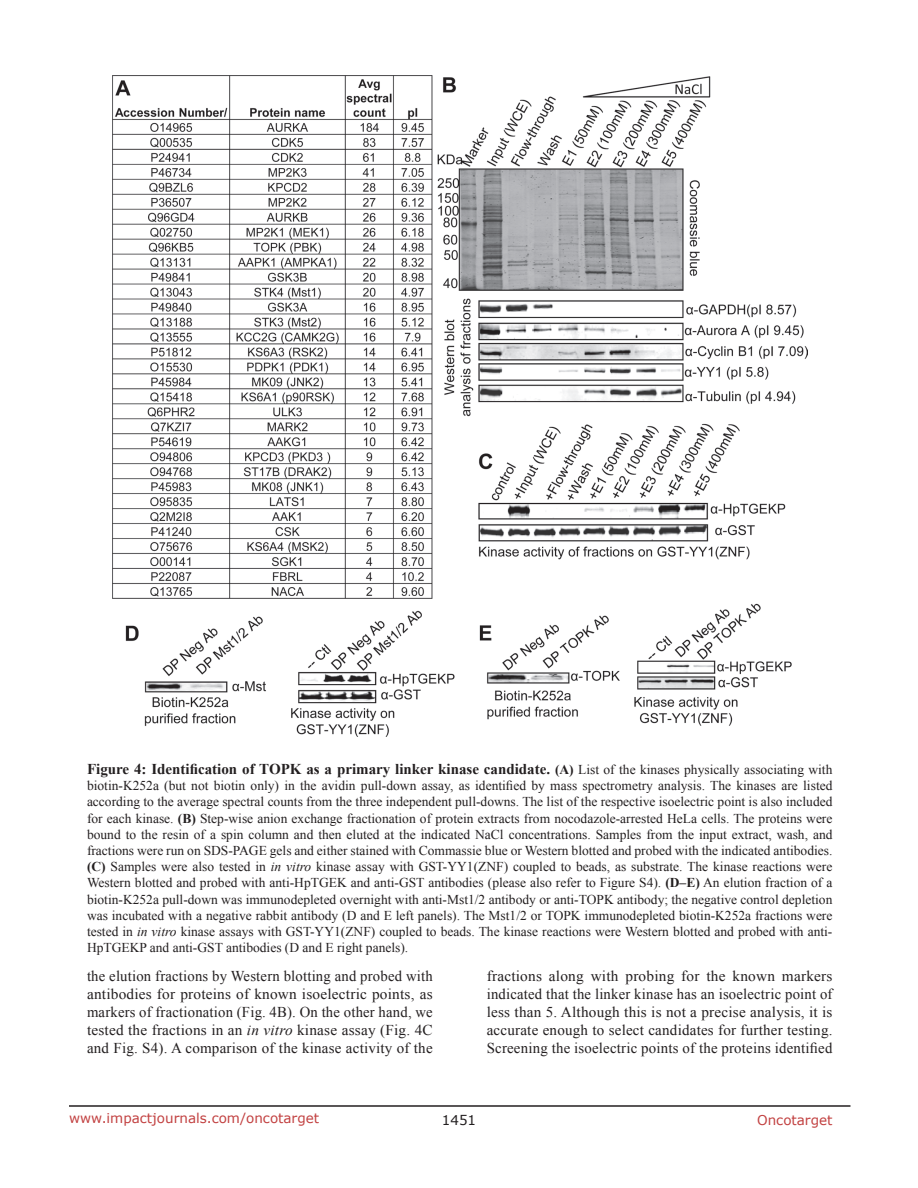
<style>
.page{position:relative;width:918px;height:1188px;background:#fff}
.page>*{position:absolute;margin:0;border:0;box-sizing:border-box;transform-origin:0 0}
.BodyText{font:15px/18px "Times New Roman";letter-spacing:.015em;color:#231f20;text-align:justify}
.FigureText{font:700 15px "Times New Roman";color:#231f20}
.FigureText-2{font:13.5px/16.2px "Times New Roman";color:#231f20;text-align:justify}
.t1{font:13.5px "Verdana";color:#c24141}
.t2{font:13.5px "Verdana";color:#231f20}
.s1{font-size:13.5px}
.s2{font-weight:400;font-size:13.5px}
.s3{font-weight:700}
.s4{font-style:italic}
</style>
<div class="page">
<hr style="left:69px;top:1105px;width:781px;height:2px;background:#231f20">
<img style="left:112px;top:76px;width:695px;height:661px">
<p class="FigureText" style="left:87px;top:759px;width:747px">Figure 4: Identification of TOPK as a primary linker kinase candidate. <span class="s1">(A)</span> <span class="s2">List of the kinases physically associating with</span></p>
<p class="FigureText-2" style="left:87px;top:777px;width:747px">biotin-K252a (but not biotin only) in the avidin pull-down assay, as identified by mass spectrometry analysis. The kinases are listed according to the average spectral counts from the three independent pull-downs. The list of the respective isoelectric point is also included for each kinase. <span class="s3">(B)</span> Step-wise anion exchange fractionation of protein extracts from nocodazole-arrested HeLa cells. The proteins were bound to the resin of a spin column and then eluted at the indicated NaCl concentrations. Samples from the input extract, wash, and fractions were run on SDS-PAGE gels and either stained with Commassie blue or Western blotted and probed with the indicated antibodies. <span class="s3">(C)</span> Samples were also tested in <span class="s4">in vitro</span> kinase assay with GST-YY1(ZNF) coupled to beads, as substrate. The kinase reactions were Western blotted and probed with anti-HpTGEK and anti-GST antibodies (please also refer to Figure S4). <span class="s3">(D–E)</span> An elution fraction of a biotin-K252a pull-down was immunodepleted overnight with anti-Mst1/2 antibody or anti-TOPK antibody; the negative control depletion was incubated with a negative rabbit antibody (D and E left panels). The Mst1/2 or TOPK immunodepleted biotin-K252a fractions were tested in <span class="s4">in vitro</span> kinase assays with GST-YY1(ZNF) coupled to beads. The kinase reactions were Western blotted and probed with anti-HpTGEKP and anti-GST antibodies (D and E right panels).</p>
<p class="BodyText" style="left:87px;top:966px;width:347px">the elution fractions by Western blotting and probed with antibodies for proteins of known isoelectric points, as markers of fractionation (Fig. 4B). On the other hand, we tested the fractions in an <span class="s4">in vitro</span> kinase assay (Fig. 4C and Fig. S4). A comparison of the kinase activity of the</p>
<p class="BodyText" style="left:487px;top:966px;width:347px">fractions along with probing for the known markers indicated that the linker kinase has an isoelectric point of less than 5. Although this is not a precise analysis, it is accurate enough to select candidates for further testing.<br>Screening the isoelectric points of the proteins identified</p>
<p class="t1" style="left:69px;top:1109px;width:252px">www.impactjournals.com/oncotarget</p>
<p class="t2" style="left:442px;top:1111px;width:36px">1451</p>
<p class="t1" style="left:757px;top:1111px;width:77px">Oncotarget</p>
</div>
